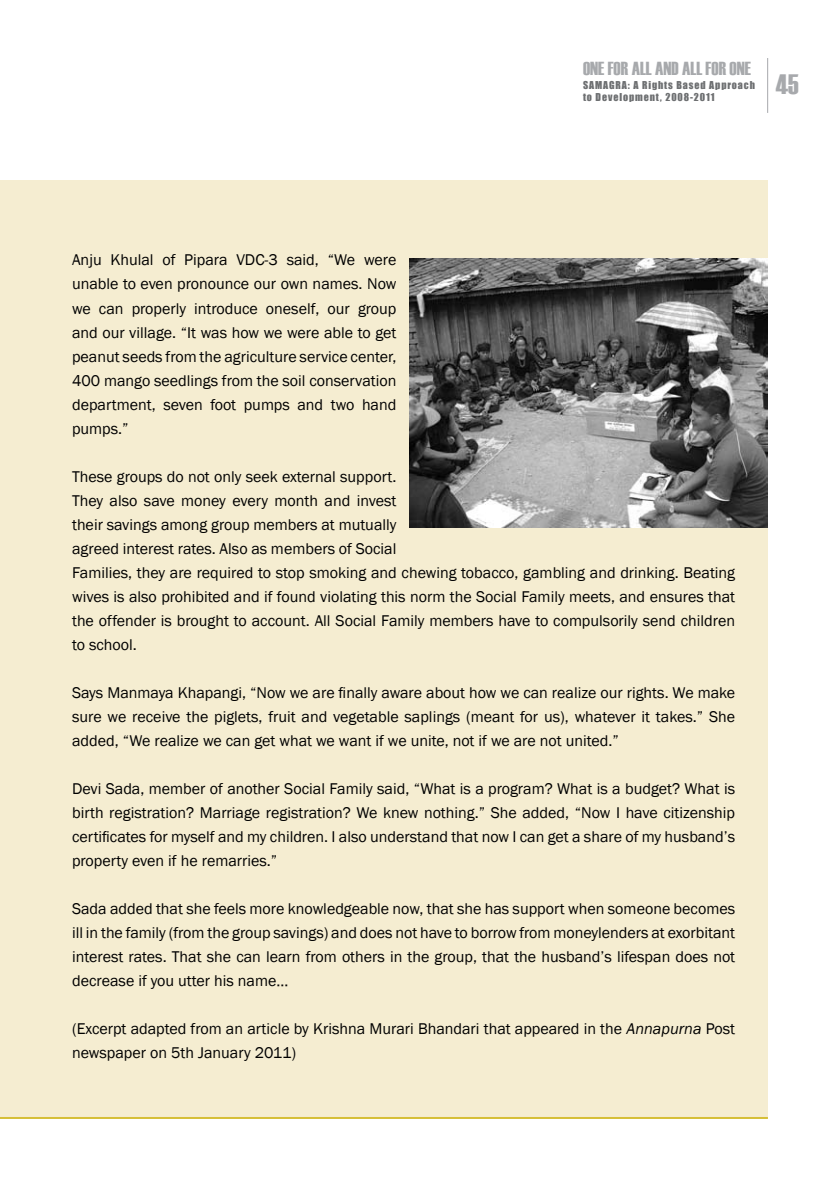
<style>
.page{position:relative;width:840px;height:1191px;background:#fff}
.page>*{position:absolute;margin:0;border:0;box-sizing:border-box;transform-origin:0 0}
.t1{font:28px "Haettenschweiler";color:#a7a9ac}
.t2{font:18.8px "Haettenschweiler";color:#a7a9ac}
.t3{font:16px/24px "Franklin Gothic";color:#000;text-align:justify}
.t4{font:10px "Impact";letter-spacing:.09em;color:#6d6f71}
.s1{font-style:italic}
</style>
<div class="page">
<hr style="left:766px;top:58px;width:1px;height:55px;background:#a7a9ac">
<div style="left:0;top:180px;width:767px;height:939px;background:#f5edd1"></div>
<hr style="left:0;top:1117px;width:767px;height:2px;background:#d6bf37">
<img style="left:409px;top:259px;width:358px;height:268px">
<p class="t2" style="left:582px;top:56px;width:169px">ONE FOR ALL AND ALL FOR ONE</p>
<p class="t4" style="left:582px;top:78px;width:173px">SAMAGRA: A Rights Based Approach</p>
<h1 class="t1" style="left:775px;top:65px;width:24px">45</h1>
<p class="t4" style="left:582px;top:90px;width:133px">to Development, 2008-2011</p>
<p class="t3" style="left:72px;top:248px;width:326px">Anju Khulal of Pipara VDC-3 said, “We were unable to even pronounce our own names. Now we can properly introduce oneself, our group and our village. “It was how we were able to get peanut seeds from the agriculture service center, 400 mango seedlings from the soil conservation department, seven foot pumps and two hand pumps.”</p>
<p class="t3" style="left:72px;top:464px;width:664px;text-align:left">These groups do not only seek external support.<br>They also save money every month and invest<br>their savings among group members at mutually<br>agreed interest rates. Also as members of Social<br>Families, they are required to stop smoking and chewing tobacco, gambling and drinking. Beating wives is also prohibited and if found violating this norm the Social Family meets, and ensures that the offender is brought to account. All Social Family members have to compulsorily send children to school.</p>
<p class="t3" style="left:72px;top:680px;width:664px">Says Manmaya Khapangi, “Now we are finally aware about how we can realize our rights. We make sure we receive the piglets, fruit and vegetable saplings (meant for us), whatever it takes.” She added, “We realize we can get what we want if we unite, not if we are not united.”</p>
<p class="t3" style="left:72px;top:776px;width:664px">Devi Sada, member of another Social Family said, “What is a program? What is a budget? What is birth registration? Marriage registration? We knew nothing.” She added, “Now I have citizenship certificates for myself and my children. I also understand that now I can get a share of my husband’s property even if he remarries.”</p>
<p class="t3" style="left:72px;top:896px;width:664px">Sada added that she feels more knowledgeable now, that she has support when someone becomes ill in the family (from the group savings) and does not have to borrow from moneylenders at exorbitant interest rates. That she can learn from others in the group, that the husband’s lifespan does not decrease if you utter his name…</p>
<p class="t3" style="left:72px;top:1016px;width:664px">(Excerpt adapted from an article by Krishna Murari Bhandari that appeared in the <span class="s1">Annapurna</span> Post newspaper on 5th January 2011)</p>
</div>
